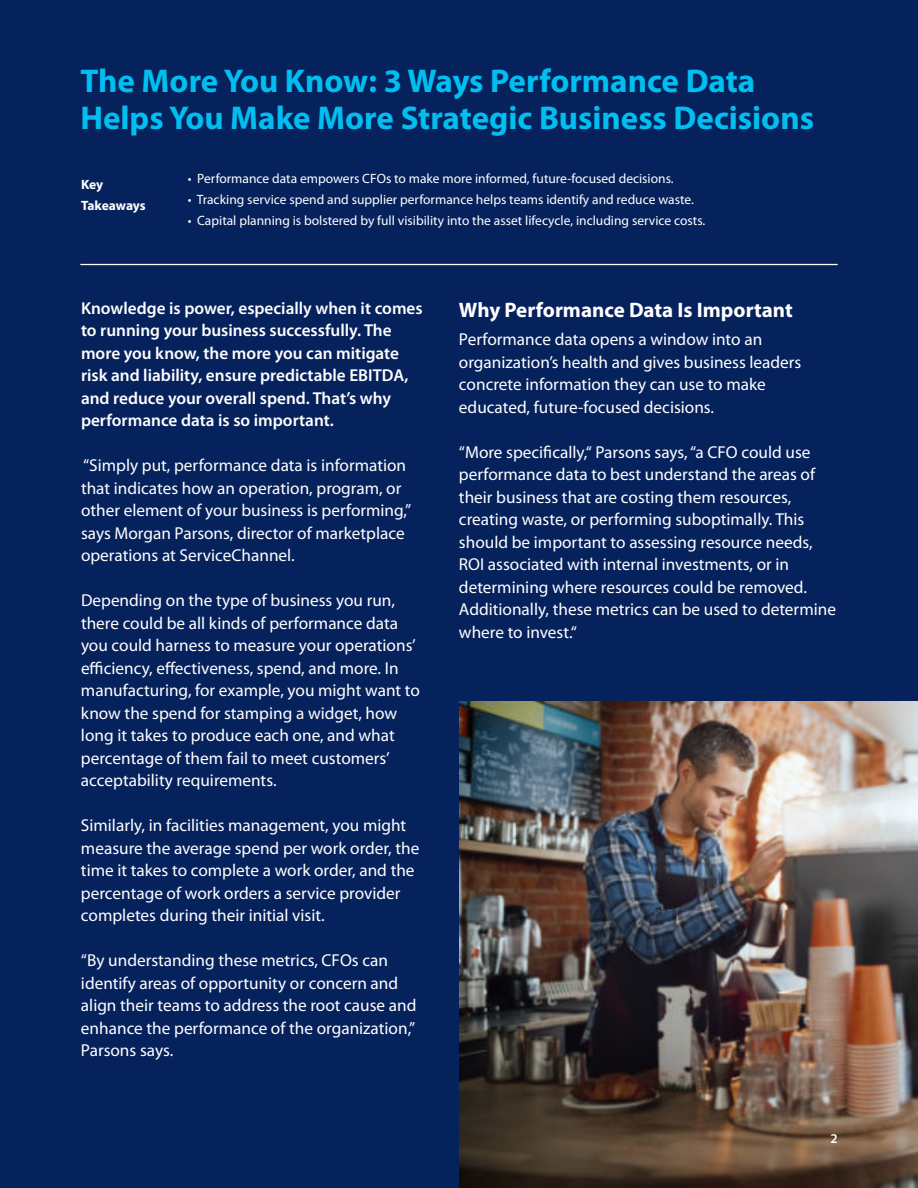
<style>
.page{position:relative;width:918px;height:1188px;background:#06225d}
.page>*{position:absolute;margin:0;border:0;box-sizing:border-box;transform-origin:0 0}
.t1{font:700 33px/37.5px "Myriad Pro";color:#00bff0}
.t2{font:700 21px "Myriad Pro";color:#fff}
.t3{font:17.25px/22.5px "Myriad Pro";color:#fff}
.t4{font:600 17.25px/22.5px "Myriad Pro";color:#fff}
.t5{font:13.5px "Myriad Pro";color:#fff}
.t6{font:700 13.5px/21px "Myriad Pro";letter-spacing:-.01em;color:#fff}
.t7{font:600 13.5px "Myriad Pro";color:#fff}
</style>
<div class="page">
<img style="left:459px;top:701px;width:459px;height:487px">
<hr style="left:81px;top:264px;width:756px;height:1px;background:#fff">
<h1 class="t1" style="left:81px;top:65px;width:735px">The More You Know: 3 Ways Performance Data<br>Helps You Make More Strategic Business Decisions</h1>
<p class="t5" style="left:188px;top:173px;width:487px">• Performance data empowers CFOs to make more informed, future-focused decisions.</p>
<p class="t5" style="left:188px;top:194px;width:508px">• Tracking service spend and supplier performance helps teams identify and reduce waste.</p>
<p class="t5" style="left:188px;top:215px;width:519px">• Capital planning is bolstered by full visibility into the asset lifecycle, including service costs.</p>
<p class="t6" style="left:81px;top:175px;width:66px">Key<br>Takeaways</p>
<p class="t4" style="left:81px;top:298px;width:343px">Knowledge is power, especially when it comes to running your business successfully. The more you know, the more you can mitigate risk and liability, ensure predictable EBITDA, and reduce your overall spend. That’s why performance data is so important.</p>
<p class="t3" style="left:81px;top:456px;width:332px">“Simply put, performance data is information that indicates how an operation, program, or other element of your business is performing,” says Morgan Parsons, director of marketplace operations at ServiceChannel.</p>
<p class="t3" style="left:81px;top:591px;width:341px">Depending on the type of business you run, there could be all kinds of performance data you could harness to measure your operations’ efficiency, effectiveness, spend, and more. In manufacturing, for example, you might want to know the spend for stamping a widget, how long it takes to produce each one, and what percentage of them fail to meet customers’ acceptability requirements.</p>
<p class="t3" style="left:81px;top:816px;width:340px">Similarly, in facilities management, you might measure the average spend per work order, the time it takes to complete a work order, and the percentage of work orders a service provider completes during their initial visit.</p>
<p class="t3" style="left:81px;top:951px;width:337px">“By understanding these metrics, CFOs can identify areas of opportunity or concern and align their teams to address the root cause and enhance the performance of the organization,” Parsons says.</p>
<p class="t2" style="left:459px;top:301px;width:335px">Why Performance Data Is Important</p>
<p class="t3" style="left:459px;top:329px;width:344px">Performance data opens a window into an organization’s health and gives business leaders concrete information they can use to make educated, future-focused decisions.</p>
<p class="t3" style="left:459px;top:442px;width:378px">“More specifically,“ Parsons says, “a CFO could use performance data to best understand the areas of their business that are costing them resources, creating waste, or performing suboptimally. This should be important to assessing resource needs, ROI associated with internal investments, or in determining where resources could be removed.<br>Additionally, these metrics can be used to determine where to invest.“</p>
<p class="t7" style="left:830px;top:1133px;width:9px">2</p>
</div>
